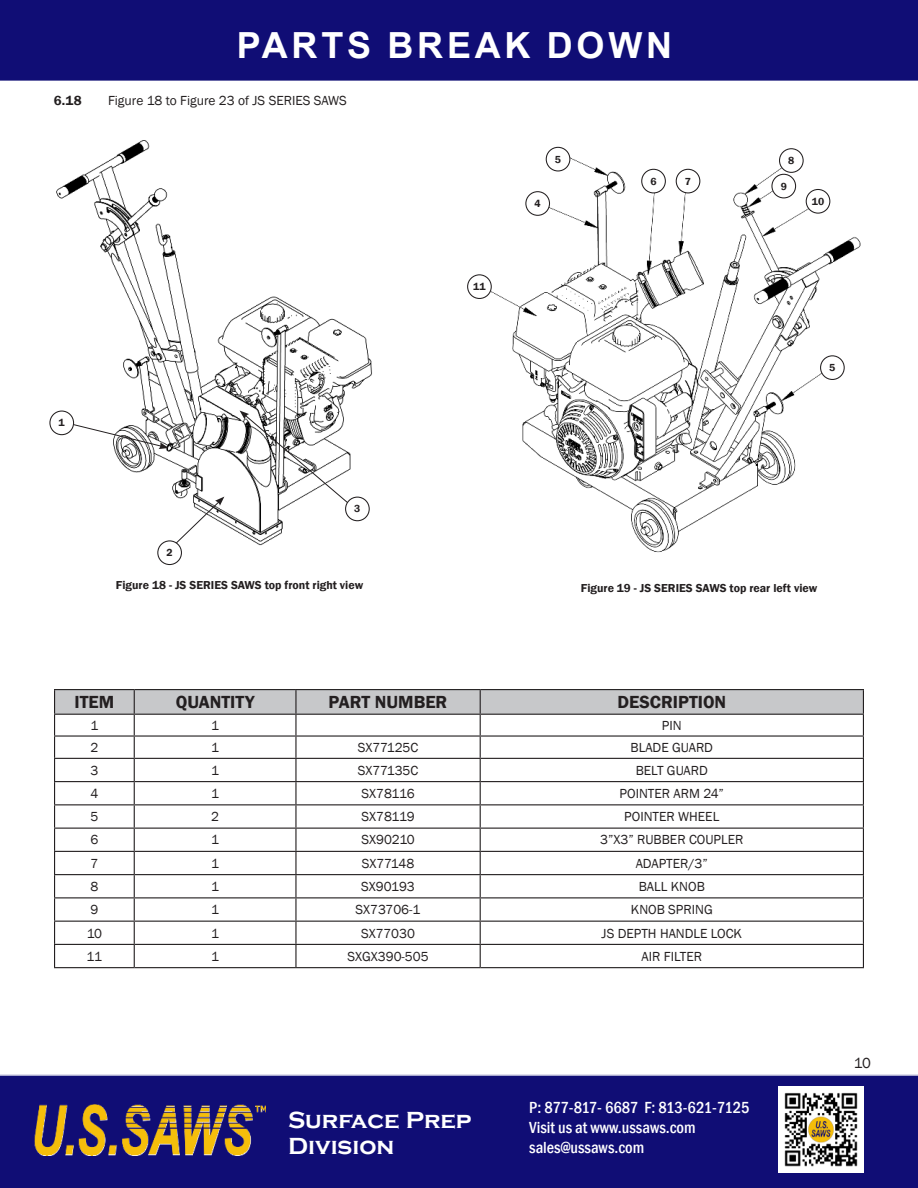
<style>
.page{position:relative;width:918px;height:1188px;background:#fff}
.page>*{position:absolute;margin:0;border:0;box-sizing:border-box;transform-origin:0 0}
.t1{font:700 36px "Arial";letter-spacing:.105em;color:#fff}
.t2{font:700 24px/25.3px "Copperplate Gothic";color:#fff}
.t3{font:600 18px "Franklin Gothic";color:#231f20}
.t4{font:500 condensed 16.5px/19.8px "Franklin Gothic";color:#fff}
.t5{font:15px "Franklin Gothic";color:#231f20}
.t6{font:13.5px "Franklin Gothic";color:#231f20}
.t7{font:600 13.5px "Franklin Gothic";color:#231f20}
.t8{font:600 11.85px "Franklin Gothic";color:#231f20}
.t9{font:600 10.5px "Franklin Gothic";color:#231f20}
</style>
<div class="page">
<img style="left:473px;top:148px;width:388px;height:405px">
<div style="left:0;top:0;width:918px;height:81px;background:#100d75"></div>
<img style="left:49px;top:140px;width:323px;height:424px">
<svg style="left:55px;top:419px;width:114px;height:30px"></svg>
<div style="left:50px;top:411px;width:24px;height:24px;background:#fff;border-radius:50%"></div>
<div style="left:49px;top:411px;width:25px;height:24px;border:1px solid #231f20;border-radius:50%"></div>
<svg style="left:168px;top:497px;width:56px;height:54px"></svg>
<div style="left:158px;top:541px;width:23px;height:24px;background:#fff;border-radius:50%"></div>
<div style="left:157px;top:540px;width:25px;height:25px;border:1px solid #231f20;border-radius:50%"></div>
<svg style="left:240px;top:411px;width:113px;height:97px"></svg>
<div style="left:346px;top:497px;width:23px;height:24px;background:#fff;border-radius:50%"></div>
<div style="left:345px;top:497px;width:25px;height:24px;border:1px solid #231f20;border-radius:50%"></div>
<div style="left:468px;top:275px;width:23px;height:23px;background:#fff;border-radius:50%"></div>
<div style="left:467px;top:274px;width:25px;height:25px;border:1px solid #231f20;border-radius:50%"></div>
<div style="left:526px;top:192px;width:24px;height:23px;background:#fff;border-radius:50%"></div>
<div style="left:525px;top:191px;width:25px;height:25px;border:1px solid #231f20;border-radius:50%"></div>
<div style="left:546px;top:147px;width:24px;height:24px;background:#fff;border-radius:50%"></div>
<div style="left:546px;top:147px;width:24px;height:24px;border:1px solid #231f20;border-radius:50%"></div>
<div style="left:780px;top:149px;width:23px;height:23px;background:#fff;border-radius:50%"></div>
<div style="left:779px;top:148px;width:25px;height:25px;border:1px solid #231f20;border-radius:50%"></div>
<div style="left:772px;top:174px;width:24px;height:24px;background:#fff;border-radius:50%"></div>
<div style="left:771px;top:174px;width:25px;height:24px;border:1px solid #231f20;border-radius:50%"></div>
<div style="left:806px;top:189px;width:24px;height:24px;background:#fff;border-radius:50%"></div>
<div style="left:806px;top:189px;width:24px;height:25px;border:1px solid #231f20;border-radius:50%"></div>
<div style="left:642px;top:169px;width:23px;height:24px;background:#fff;border-radius:50%"></div>
<div style="left:641px;top:169px;width:25px;height:24px;border:1px solid #231f20;border-radius:50%"></div>
<div style="left:676px;top:169px;width:24px;height:24px;background:#fff;border-radius:50%"></div>
<div style="left:676px;top:169px;width:24px;height:24px;border:1px solid #231f20;border-radius:50%"></div>
<div style="left:821px;top:356px;width:23px;height:23px;background:#fff;border-radius:50%"></div>
<div style="left:820px;top:355px;width:25px;height:25px;border:1px solid #231f20;border-radius:50%"></div>
<div style="left:0;top:1074px;width:918px;height:114px;background:#100d75"></div>
<img style="left:778px;top:1087px;width:86px;height:85px">
<img style="left:34px;top:1105px;width:232px;height:50px">
<hr style="left:54px;top:689px;width:80px;height:1px;background:#231f20">
<hr style="left:134px;top:689px;width:162px;height:1px;background:#231f20">
<hr style="left:296px;top:689px;width:184px;height:1px;background:#231f20">
<hr style="left:480px;top:689px;width:384px;height:1px;background:#231f20">
<svg style="left:54px;top:690px;width:810px;height:277px"></svg>
<hr style="left:54px;top:967px;width:80px;height:1px;background:#231f20">
<hr style="left:134px;top:967px;width:162px;height:1px;background:#231f20">
<hr style="left:296px;top:967px;width:184px;height:1px;background:#231f20">
<hr style="left:480px;top:967px;width:384px;height:1px;background:#231f20">
<div style="left:796px;top:524px;width:63px;height:25px;background:#fff"></div>
<h1 class="t1" style="left:237px;top:24px;width:437px">PARTS BREAK DOWN</h1>
<p class="t7" style="left:54px;top:95px;width:29px">6.18</p>
<p class="t6" style="left:108px;top:95px;width:240px">Figure 18 to Figure 23 of JS SERIES SAWS</p>
<p class="t9" style="left:59px;top:418px;width:8px">1</p>
<p class="t9" style="left:167px;top:548px;width:8px">2</p>
<p class="t9" style="left:354px;top:505px;width:8px">3</p>
<p class="t8" style="left:116px;top:580px;width:249px">Figure 18 - JS SERIES SAWS top front right view</p>
<p class="t9" style="left:473px;top:282px;width:14px">11</p>
<p class="t9" style="left:535px;top:199px;width:8px">4</p>
<p class="t9" style="left:555px;top:155px;width:8px">5</p>
<p class="t9" style="left:788px;top:156px;width:8px">8</p>
<p class="t9" style="left:781px;top:182px;width:8px">9</p>
<p class="t9" style="left:650px;top:177px;width:8px">6</p>
<p class="t9" style="left:685px;top:177px;width:8px">7</p>
<p class="t9" style="left:812px;top:197px;width:14px">10</p>
<p class="t9" style="left:829px;top:363px;width:8px">5</p>
<p class="t8" style="left:581px;top:583px;width:238px">Figure 19 - JS SERIES SAWS top rear left view</p>
<h3 class="t3" style="left:75px;top:695px;width:41px">ITEM</h3>
<h3 class="t3" style="left:176px;top:695px;width:80px">QUANTITY</h3>
<h3 class="t3" style="left:329px;top:695px;width:120px">PART NUMBER</h3>
<h3 class="t3" style="left:617px;top:695px;width:110px">DESCRIPTION</h3>
<p class="t6" style="left:90px;top:720px;width:9px">1</p>
<p class="t6" style="left:211px;top:720px;width:9px">1</p>
<p class="t6" style="left:662px;top:720px;width:21px">PIN</p>
<p class="t6" style="left:90px;top:742px;width:9px">2</p>
<p class="t6" style="left:211px;top:742px;width:9px">1</p>
<p class="t6" style="left:358px;top:742px;width:62px">SX77125C</p>
<p class="t6" style="left:631px;top:742px;width:84px">BLADE GUARD</p>
<p class="t6" style="left:90px;top:765px;width:9px">3</p>
<p class="t6" style="left:211px;top:765px;width:9px">1</p>
<p class="t6" style="left:358px;top:765px;width:62px">SX77135C</p>
<p class="t6" style="left:636px;top:765px;width:74px">BELT GUARD</p>
<p class="t6" style="left:90px;top:788px;width:9px">4</p>
<p class="t6" style="left:211px;top:788px;width:9px">1</p>
<p class="t6" style="left:362px;top:788px;width:55px">SX78116</p>
<p class="t6" style="left:620px;top:788px;width:106px">POINTER ARM 24”</p>
<p class="t6" style="left:90px;top:811px;width:9px">5</p>
<p class="t6" style="left:211px;top:811px;width:9px">2</p>
<p class="t6" style="left:361px;top:811px;width:55px">SX78119</p>
<p class="t6" style="left:624px;top:811px;width:97px">POINTER WHEEL</p>
<p class="t6" style="left:90px;top:834px;width:9px">6</p>
<p class="t6" style="left:211px;top:834px;width:9px">1</p>
<p class="t6" style="left:361px;top:834px;width:55px">SX90210</p>
<p class="t6" style="left:600px;top:834px;width:145px">3”X3” RUBBER COUPLER</p>
<p class="t6" style="left:90px;top:858px;width:9px">7</p>
<p class="t6" style="left:211px;top:858px;width:9px">1</p>
<p class="t6" style="left:362px;top:858px;width:54px">SX77148</p>
<p class="t6" style="left:636px;top:858px;width:74px">ADAPTER/3”</p>
<p class="t6" style="left:90px;top:881px;width:9px">8</p>
<p class="t6" style="left:211px;top:881px;width:9px">1</p>
<p class="t6" style="left:361px;top:881px;width:55px">SX90193</p>
<p class="t6" style="left:639px;top:881px;width:68px">BALL KNOB</p>
<p class="t6" style="left:90px;top:904px;width:9px">9</p>
<p class="t6" style="left:211px;top:904px;width:9px">1</p>
<p class="t6" style="left:356px;top:904px;width:66px">SX73706-1</p>
<p class="t6" style="left:631px;top:904px;width:83px">KNOB SPRING</p>
<p class="t6" style="left:87px;top:927px;width:17px">10</p>
<p class="t6" style="left:211px;top:927px;width:9px">1</p>
<p class="t6" style="left:361px;top:927px;width:55px">SX77030</p>
<p class="t6" style="left:602px;top:927px;width:142px">JS DEPTH HANDLE LOCK</p>
<p class="t6" style="left:87px;top:951px;width:17px">11</p>
<p class="t6" style="left:211px;top:951px;width:9px">1</p>
<p class="t6" style="left:347px;top:951px;width:83px">SXGX390-505</p>
<p class="t6" style="left:642px;top:951px;width:62px">AIR FILTER</p>
<h2 class="t2" style="left:288px;top:1107px;width:185px">Surface Prep<br>Division</h2>
<p class="t4" style="left:529px;top:1098px;width:222px">P: 877-817- 6687 F: 813-621-7125<br>Visit us at www.ussaws.com sales@ussaws.com</p>
<p class="t5" style="left:854px;top:1057px;width:19px">10</p>
</div>
